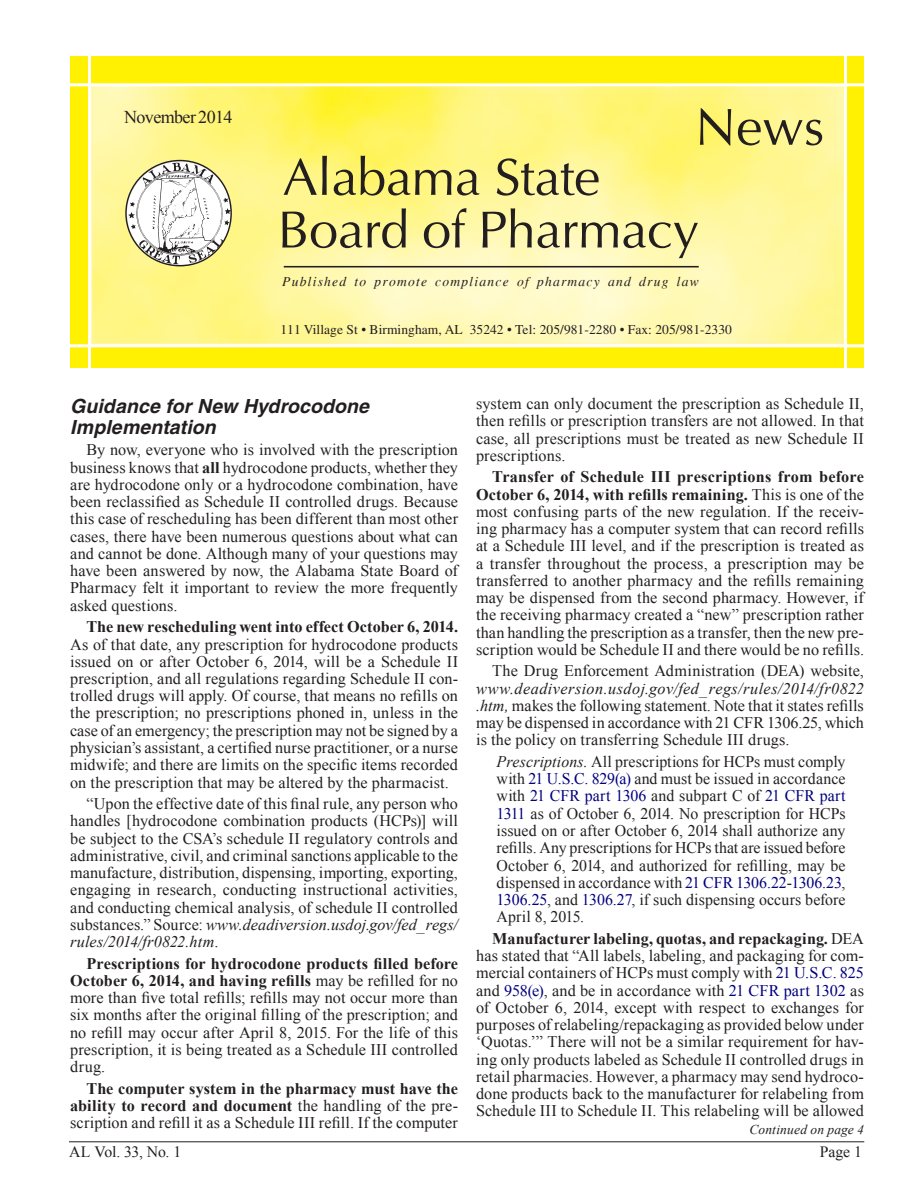
<style>
.page{position:relative;width:918px;height:1188px;background:#fff}
.page>*{position:absolute;margin:0;border:0;box-sizing:border-box;transform-origin:0 0}
.t1{font:52.5px/52.7px "Optima";letter-spacing:-.01em;color:#231f20}
.t2{font:italic 700 19.5px/21px "Helvetica";letter-spacing:.005em;color:#231f20}
.t3{font:18px "Times New Roman";letter-spacing:-.03em;color:#231f20}
.t4{font:16.2px/17.2px "Times New Roman";letter-spacing:.005em;color:#231f20;text-align:justify}
.t5{font:700 16.2px "Times New Roman";color:#231f20}
.t6{font:15.75px "Times New Roman";letter-spacing:-.015em;color:#231f20}
.t7{font:13.5px "Times";letter-spacing:.005em;color:#231f20}
.t8{font:italic 13.5px "Times";letter-spacing:.095em;color:#231f20}
.t9{font:italic 13.5px "Times New Roman";letter-spacing:.01em;color:#231f20}
.s1{font-weight:700}
.s2{font-style:italic}
.s3{color:#000080}
</style>
<div class="page">
<hr style="left:69px;top:1141px;width:795px;height:1px;background:#231f20">
<div style="left:70px;top:56px;width:794px;height:312px;background:#fff101"></div>
<img style="left:91px;top:86px;width:753px;height:258px">
<hr style="left:69px;top:83px;width:799px;height:3px;background:#fff">
<hr style="left:66px;top:344px;width:800px;height:3px;background:#fff">
<hr style="left:88px;top:54px;width:3px;height:315px;background:#fff">
<hr style="left:844px;top:54px;width:3px;height:315px;background:#fff">
<hr style="left:284px;top:266px;width:415px;height:1px;background:#231f20">
<img style="left:126px;top:161px;width:105px;height:105px">
<p class="t3" style="left:124px;top:105px;width:110px">November 2014</p>
<h1 class="t1" style="left:695px;top:101px;width:131px">News</h1>
<h1 class="t1" style="left:278px;top:151px;width:423px">Alabama State<br>Board of Pharmacy</h1>
<p class="t8" style="left:282px;top:274px;width:418px">Published to promote compliance of pharmacy and drug law</p>
<p class="t7" style="left:280px;top:322px;width:453px">111 Village St • Birmingham, AL 35242 • Tel: 205/981-2280 • Fax: 205/981-2330</p>
<p class="t2" style="left:70px;top:395px;width:300px">Guidance for New Hydrocodone<br>Implementation</p>
<p class="t4" style="left:70px;top:441px;width:389px;text-indent:16px">By now, everyone who is involved with the prescription business knows that <span class="s1">all</span> hydrocodone products, whether they are hydrocodone only or a hydrocodone combination, have been reclassified as Schedule II controlled drugs. Because this case of rescheduling has been different than most other cases, there have been numerous questions about what can and cannot be done. Although many of your questions may have been answered by now, the Alabama State Board of Pharmacy felt it important to review the more frequently asked questions.</p>
<p class="t5" style="left:86px;top:616px;width:373px">The new rescheduling went into effect October 6, 2014.</p>
<p class="t4" style="left:70px;top:635px;width:389px">As of that date, any prescription for hydrocodone products issued on or after October 6, 2014, will be a Schedule II prescription, and all regulations regarding Schedule II con&shy;trolled drugs will apply. Of course, that means no refills on the prescription; no prescriptions phoned in, unless in the case of an emergency; the prescription may not be signed by a physician’s assistant, a certified nurse practitioner, or a nurse midwife; and there are limits on the specific items recorded on the prescription that may be altered by the pharmacist.</p>
<p class="t4" style="left:70px;top:795px;width:389px;text-indent:16px">“Upon the effective date of this final rule, any person who handles [hydrocodone combination products (HCPs)] will be subject to the CSA’s schedule II regulatory controls and administrative, civil, and criminal sanctions applicable to the manufacture, distribution, dispensing, importing, exporting, engaging in research, conducting instructional activities, and conducting chemical analysis, of schedule II controlled substances.” Source: <span class="s2">www.deadiversion.usdoj.gov/fed_regs/ rules/2014/fr0822.htm</span>.</p>
<p class="t4" style="left:70px;top:954px;width:389px;text-indent:16px"><span class="s1">Prescriptions for hydrocodone products filled before October 6, 2014, and having refills</span> may be refilled for no more than five total refills; refills may not occur more than six months after the original filling of the prescription; and no refill may occur after April 8, 2015. For the life of this prescription, it is being treated as a Schedule III controlled drug.</p>
<p class="t4" style="left:70px;top:1079px;width:389px;text-indent:16px"><span class="s1">The computer system in the pharmacy must have the ability to record and document</span> the handling of the pre&shy;scription and refill it as a Schedule III refill. If the computer</p>
<p class="t4" style="left:476px;top:395px;width:389px">system can only document the prescription as Schedule II, then refills or prescription transfers are not allowed. In that case, all prescriptions must be treated as new Schedule II prescriptions.</p>
<p class="t4" style="left:476px;top:468px;width:390px;text-indent:16px"><span class="s1">Transfer of Schedule III prescriptions from before October 6, 2014, with refills remaining.</span> This is one of the most confusing parts of the new regulation. If the receiv&shy;ing pharmacy has a computer system that can record refills at a Schedule III level, and if the prescription is treated as a transfer throughout the process, a prescription may be transferred to another pharmacy and the refills remaining may be dispensed from the second pharmacy. However, if the receiving pharmacy created a “new” prescription rather than handling the prescription as a transfer, then the new pre&shy;scription would be Schedule II and there would be no refills.</p>
<p class="t4" style="left:492px;top:662px;width:373px">The Drug Enforcement Administration (DEA) website,</p>
<p class="t4" style="left:476px;top:679px;width:389px"><span class="s2">www.deadiversion.usdoj.gov/fed_regs/rules/2014/fr0822 .htm,</span> makes the following statement. Note that it states refills may be dispensed in accordance with 21 CFR 1306.25, which is the policy on transferring Schedule III drugs.</p>
<p class="t4" style="left:497px;top:753px;width:351px"><span class="s2">Prescriptions.</span> All prescriptions for HCPs must comply with <span class="s3">21 U.S.C. 829(a)</span> and must be issued in accordance with <span class="s3">21 CFR part 1306</span> and subpart C of <span class="s3">21 CFR part 1311</span> as of October 6, 2014. No prescription for HCPs issued on or after October 6, 2014 shall authorize any refills. Any prescriptions for HCPs that are issued before October 6, 2014, and authorized for refilling, may be dispensed in accordance with <span class="s3">21 CFR 1306.22</span>-<span class="s3">1306.23</span>, <span class="s3">1306.25</span>, and <span class="s3">1306.27</span>, if such dispensing occurs before April 8, 2015.</p>
<p class="t4" style="left:476px;top:930px;width:389px;text-indent:16px"><span class="s1">Manufacturer labeling, quotas, and repackaging.</span> DEA has stated that “All labels, labeling, and packaging for com&shy;mercial containers of HCPs must comply with <span class="s3">21 U.S.C. 825 </span>and <span class="s3">958(e)</span>, and be in accordance with <span class="s3">21 CFR part 1302</span> as of October 6, 2014, except with respect to exchanges for purposes of relabeling/repackaging as provided below under ‘Quotas.’” There will not be a similar requirement for hav&shy;ing only products labeled as Schedule II controlled drugs in retail pharmacies. However, a pharmacy may send hydroco&shy;done products back to the manufacturer for relabeling from Schedule III to Schedule II. This relabeling will be allowed</p>
<p class="t9" style="left:749px;top:1121px;width:116px">Continued on page 4</p>
<p class="t6" style="left:69px;top:1141px;width:114px">AL Vol. 33, No. 1</p>
<p class="t6" style="left:820px;top:1141px;width:44px">Page 1</p>
</div>
